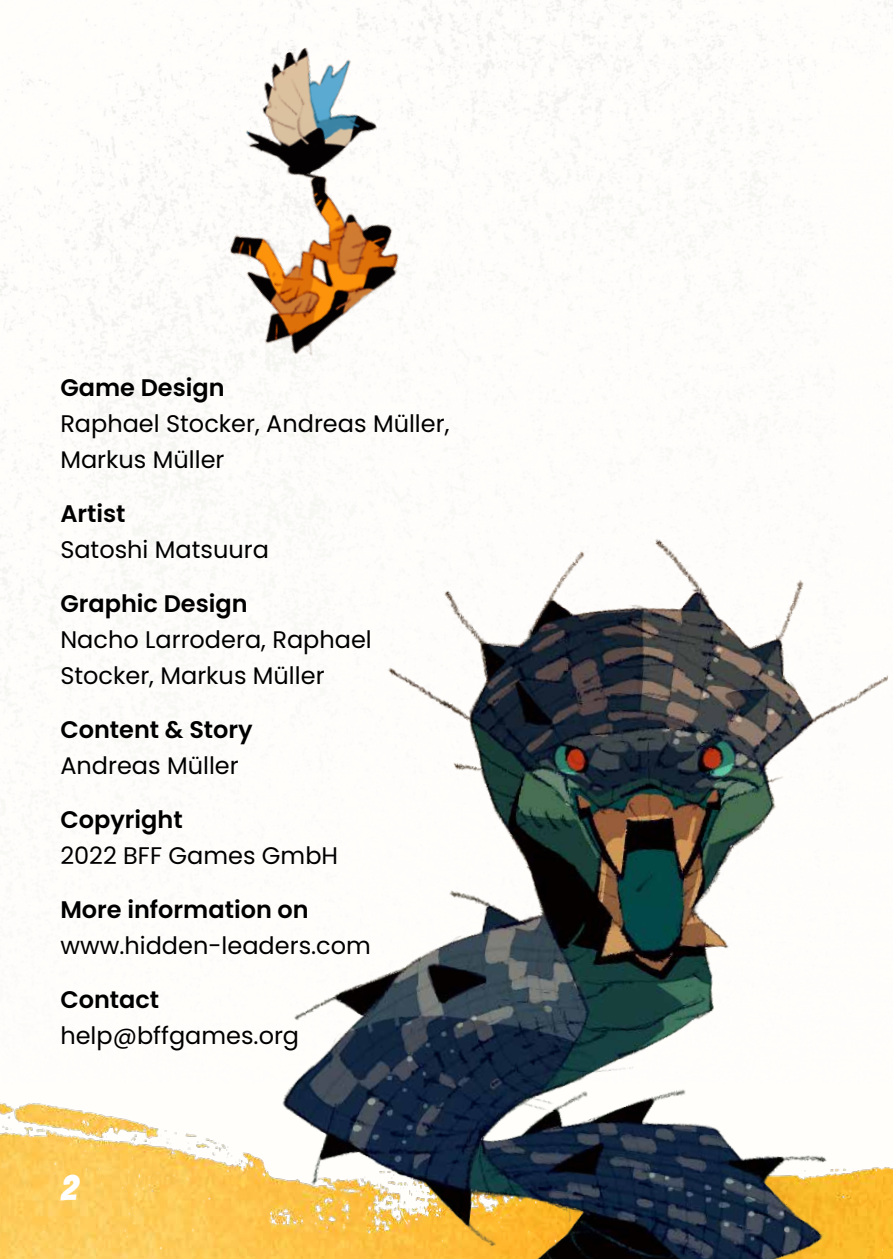
<style>
.page{position:relative;width:893px;height:1259px;background:#fefdfb}
.page>*{position:absolute;margin:0;border:0;box-sizing:border-box;transform-origin:0 0}
.t1{font:36px "Bangers";color:#fff}
.t2{font:24px/36px "Poppins";color:#000}
.t3{font:600 24px "Poppins";color:#000}
</style>
<div class="page">
<img style="left:0;top:1102px;width:247px;height:157px">
<img style="left:247px;top:539px;width:646px;height:720px">
<img style="left:202px;top:35px;width:188px;height:101px">
<img style="left:190px;top:136px;width:246px;height:220px">
<p class="t3" style="left:60px;top:374px;width:166px">Game Design</p>
<p class="t2" style="left:60px;top:406px;width:390px">Raphael Stocker, Andreas Müller,<br>Markus Müller</p>
<p class="t3" style="left:60px;top:500px;width:67px">Artist</p>
<p class="t2" style="left:60px;top:532px;width:210px">Satoshi Matsuura</p>
<p class="t3" style="left:60px;top:590px;width:189px">Graphic Design</p>
<p class="t2" style="left:60px;top:622px;width:313px">Nacho Larrodera, Raphael<br>Stocker, Markus Müller</p>
<p class="t3" style="left:60px;top:716px;width:194px">Content &amp; Story</p>
<p class="t2" style="left:60px;top:748px;width:180px">Andreas Müller</p>
<p class="t3" style="left:60px;top:806px;width:124px">Copyright</p>
<p class="t2" style="left:60px;top:838px;width:279px">2022 BFF Games GmbH</p>
<p class="t3" style="left:60px;top:896px;width:250px">More information on</p>
<p class="t2" style="left:60px;top:928px;width:312px">www.hidden-leaders.com</p>
<p class="t3" style="left:60px;top:986px;width:100px">Contact</p>
<p class="t2" style="left:60px;top:1018px;width:240px">help@bffgames.org</p>
<h1 class="t1" style="left:60px;top:1167px;width:18px">2</h1>
</div>
